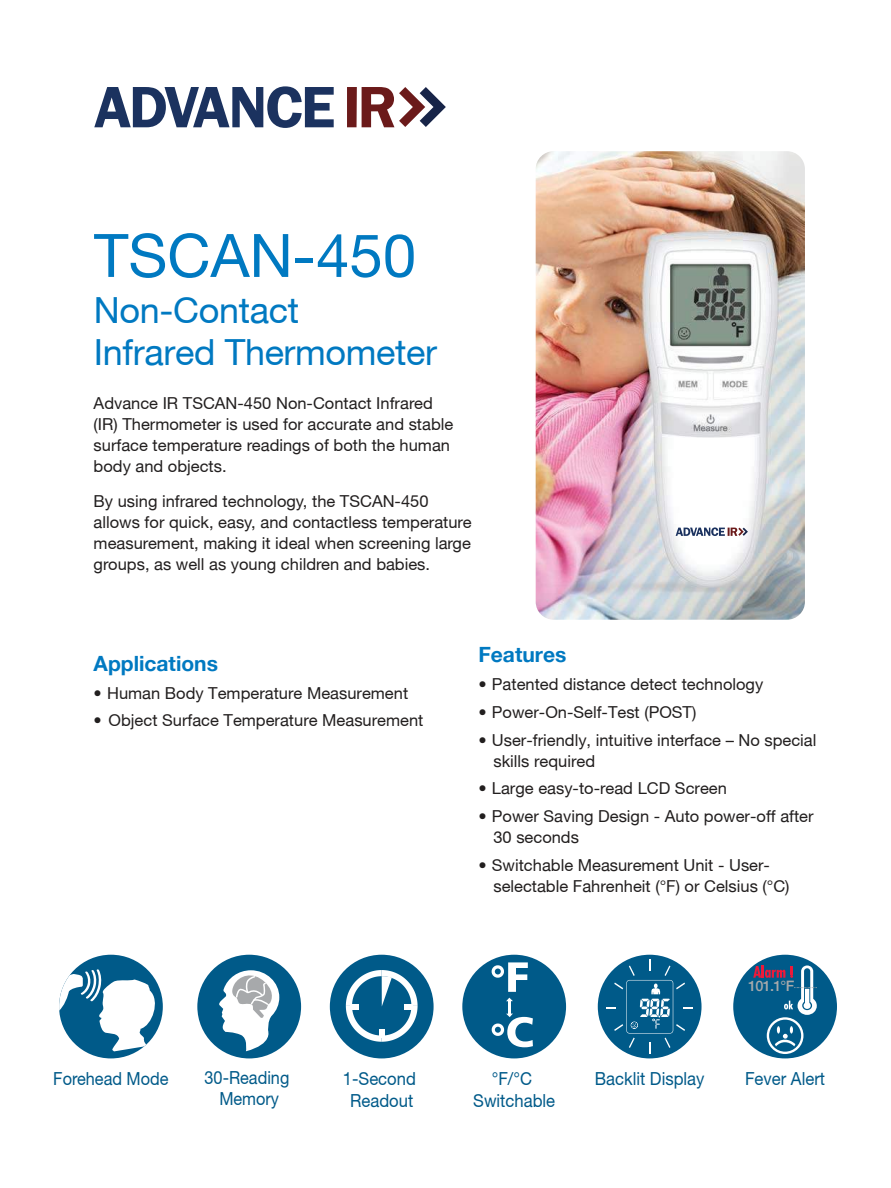
<style>
.page{position:relative;width:891px;height:1188px;background:#fff}
.page>*{position:absolute;margin:0;border:0;box-sizing:border-box;transform-origin:0 0}
.t1{font:60px "Helvetica Neue";color:#0079c1}
.t2{font:36px/42px "Helvetica Neue";letter-spacing:-.01em;color:#0079c1}
.t3{font:700 21px "Helvetica Neue";color:#0079c1}
.t4{font:18.15px/21.8px "Helvetica Neue";color:#005a89;text-align:center;scale:.92 1}
.t5{font:18.15px/20.2px "Helvetica Neue";color:#005a89;text-align:center;scale:.9 1}
.t6{font:16.5px/21px "Helvetica Neue";color:#221f1f}
.t7{font:500 14.55px "Helvetica Neue";color:#a7a9ab}
</style>
<div class="page">
<svg style="left:94px;top:86px;width:240px;height:42px"></svg>
<svg style="left:362px;top:87px;width:84px;height:40px"></svg>
<div style="left:347px;top:87px;width:10px;height:40px;background:#6b1a1a"></div>
<div style="left:59px;top:955px;width:104px;height:103px;background:#005a89;border-radius:50%"></div>
<svg style="left:59px;top:969px;width:102px;height:82px"></svg>
<div style="left:197px;top:955px;width:104px;height:103px;background:#005a89;border-radius:50%"></div>
<svg style="left:218px;top:970px;width:61px;height:81px"></svg>
<div style="left:462px;top:955px;width:104px;height:103px;background:#005a89;border-radius:50%"></div>
<svg style="left:492px;top:962px;width:36px;height:30px"></svg>
<svg style="left:492px;top:998px;width:41px;height:49px"></svg>
<div style="left:330px;top:955px;width:104px;height:103px;background:#005a89;border-radius:50%"></div>
<svg style="left:346px;top:970px;width:72px;height:72px"></svg>
<div style="left:379px;top:1030px;width:5px;height:8px;background:#fff"></div>
<div style="left:351px;top:1004px;width:8px;height:5px;background:#fff"></div>
<div style="left:405px;top:1004px;width:8px;height:5px;background:#fff"></div>
<div style="left:598px;top:955px;width:104px;height:103px;background:#005a89;border-radius:50%"></div>
<svg style="left:607px;top:960px;width:86px;height:94px"></svg>
<div style="left:733px;top:955px;width:104px;height:103px;background:#005a89;border-radius:50%"></div>
<svg style="left:753px;top:965px;width:64px;height:89px"></svg>
<img style="left:536px;top:151px;width:269px;height:469px">
<svg style="left:676px;top:527px;width:72px;height:9px"></svg>
<h1 class="t1" style="left:94px;top:234px;width:324px">TSCAN-450</h1>
<h2 class="t2" style="left:94px;top:292px;width:345px">Non-Contact<br>Infrared Thermometer</h2>
<p class="t6" style="left:94px;top:395px;width:361px">Advance IR TSCAN-450 Non-Contact Infrared (IR) Thermometer is used for accurate and stable surface temperature readings of both the human body and objects.</p>
<p class="t6" style="left:94px;top:492px;width:380px">By using infrared technology, the TSCAN-450 allows for quick, easy, and contactless temperature measurement, making it ideal when screening large groups, as well as young children and babies.</p>
<p class="t3" style="left:94px;top:656px;width:126px">Applications</p>
<p class="t6" style="left:94px;top:684px;width:316px">• Human Body Temperature Measurement</p>
<p class="t6" style="left:94px;top:712px;width:331px">• Object Surface Temperature Measurement</p>
<p class="t3" style="left:478px;top:647px;width:89px">Features</p>
<p class="t6" style="left:478px;top:675px;width:286px">• Patented distance detect technology</p>
<p class="t6" style="left:478px;top:703px;width:219px">• Power-On-Self-Test (POST)</p>
<p class="t6" style="left:493px;top:731px;width:325px;text-indent:-15px">• User-friendly, intuitive interface – No special skills required</p>
<p class="t6" style="left:478px;top:779px;width:250px">• Large easy-to-read LCD Screen</p>
<p class="t6" style="left:493px;top:807px;width:322px;text-indent:-15px">• Power Saving Design - Auto power-off after<br>30 seconds</p>
<p class="t6" style="left:493px;top:856px;width:298px;text-indent:-15px">• Switchable Measurement Unit - User&shy;selectable Fahrenheit (°F) or Celsius (°C)</p>
<p class="t7" style="left:748px;top:977px;width:48px">101.1°F</p>
<p class="t5" style="left:53px;top:1071px;width:130px">Forehead Mode</p>
<p class="t5" style="left:205px;top:1069px;width:96px">30-Reading<br>Memory</p>
<p class="t4" style="left:473px;top:1070px;width:91px">°F/°C<br>Switchable</p>
<p class="t4" style="left:343px;top:1070px;width:81px">1-Second<br>Readout</p>
<p class="t4" style="left:595px;top:1069px;width:121px">Backlit Display</p>
<p class="t4" style="left:745px;top:1069px;width:89px">Fever Alert</p>
</div>
